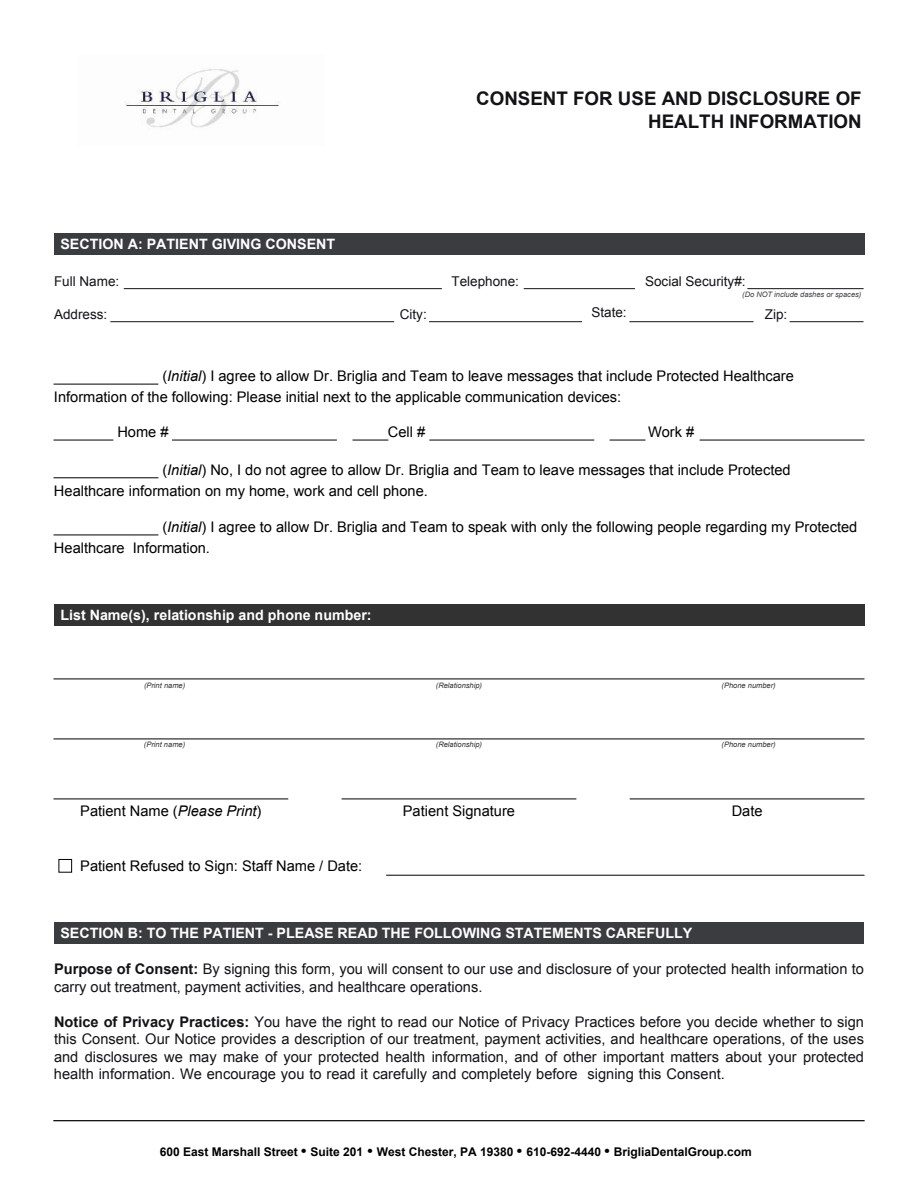
<style>
.page{position:relative;width:918px;height:1188px;background:#fff}
.page>*{position:absolute;margin:0;border:0;box-sizing:border-box;transform-origin:0 0}
.t1{font:700 18.75px/22.5px "Arial";color:#131215;text-align:right}
.t2{font:14.7px/17.5px "Arial";color:#131215}
.t3{font:14.7px/21.1px "Arial";color:#010101}
.t4{font:700 14.25px "Arial";color:#fff}
.t5{font:13.5px "Arial";color:#131215}
.t6{font:700 12px "Arial";color:#010101}
.t7{font:italic 7.5px "Arial";color:#323232}
.t8{font:italic 7.5px "Arial";color:#3b3c3f}
.s1{font-style:italic}
.s2{font-weight:700}
.s3{font-size:15px}
</style>
<div class="page">
<hr style="left:54px;top:1120px;width:810px;height:1px;background:#131215">
<hr style="left:124px;top:288px;width:318px;height:1px;background:#131215">
<hr style="left:524px;top:288px;width:111px;height:1px;background:#131215">
<hr style="left:747px;top:288px;width:117px;height:1px;background:#131215">
<hr style="left:110px;top:321px;width:284px;height:1px;background:#131215">
<hr style="left:429px;top:321px;width:153px;height:1px;background:#131215">
<hr style="left:629px;top:321px;width:125px;height:1px;background:#131215">
<hr style="left:790px;top:321px;width:74px;height:1px;background:#131215">
<div style="left:54px;top:233px;width:810px;height:22px;background:#3b3c3f"></div>
<hr style="left:54px;top:384px;width:104px;height:1px;background:#010101">
<hr style="left:54px;top:440px;width:59px;height:1px;background:#010101">
<hr style="left:173px;top:440px;width:163px;height:1px;background:#010101">
<hr style="left:430px;top:440px;width:164px;height:1px;background:#010101">
<hr style="left:700px;top:440px;width:164px;height:1px;background:#010101">
<hr style="left:353px;top:440px;width:35px;height:1px;background:#010101">
<hr style="left:610px;top:440px;width:35px;height:1px;background:#010101">
<hr style="left:54px;top:679px;width:810px;height:1px;background:#010101">
<hr style="left:54px;top:739px;width:810px;height:1px;background:#010101">
<hr style="left:387px;top:875px;width:477px;height:1px;background:#010101">
<hr style="left:54px;top:477px;width:104px;height:1px;background:#010101">
<hr style="left:54px;top:535px;width:104px;height:1px;background:#010101">
<hr style="left:54px;top:799px;width:234px;height:1px;background:#010101">
<hr style="left:342px;top:799px;width:234px;height:1px;background:#010101">
<hr style="left:630px;top:799px;width:234px;height:1px;background:#010101">
<div style="left:54px;top:604px;width:810px;height:22px;background:#323232"></div>
<div style="left:59px;top:859px;width:13px;height:14px;border:1px solid #010203"></div>
<div style="left:54px;top:922px;width:810px;height:22px;background:#3b3c3f"></div>
<img style="left:124px;top:69px;width:155px;height:59px">
<p class="t4" style="left:60px;top:239px;width:276px">SECTION A: PATIENT GIVING CONSENT</p>
<p class="t1" style="left:476px;top:89px;width:387px">CONSENT FOR USE AND DISCLOSURE OF<br>HEALTH INFORMATION</p>
<p class="t5" style="left:54px;top:276px;width:67px">Full Name:</p>
<p class="t5" style="left:451px;top:276px;width:69px">Telephone:</p>
<p class="t5" style="left:645px;top:276px;width:102px">Social Security#:</p>
<p class="t5" style="left:54px;top:309px;width:55px">Address:</p>
<p class="t5" style="left:400px;top:309px;width:28px">City:</p>
<p class="t5" style="left:591px;top:308px;width:37px">State:</p>
<p class="t5" style="left:765px;top:309px;width:24px">Zip:</p>
<p class="t8" style="left:742px;top:291px;width:121px">(Do NOT include dashes or spaces)</p>
<p class="t3" style="left:54px;top:367px;width:741px;text-indent:108px">(<span class="s1">Initial</span>) I agree to allow Dr. Briglia and Team to leave messages that include Protected Healthcare<br>Information of the following: Please initial next to the applicable communication devices:</p>
<p class="t3" style="left:117px;top:423px;width:53px">Home #</p>
<p class="t3" style="left:388px;top:423px;width:39px">Cell #</p>
<p class="t3" style="left:648px;top:423px;width:48px">Work #</p>
<p class="t3" style="left:54px;top:460px;width:738px;text-indent:108px">(<span class="s1">Initial</span>) No, I do not agree to allow Dr. Briglia and Team to leave messages that include Protected<br>Healthcare information on my home, work and cell phone.</p>
<p class="t3" style="left:54px;top:518px;width:805px;text-indent:108px">(<span class="s1">Initial</span>) I agree to allow Dr. Briglia and Team to speak with only the following people regarding my Protected<br>Healthcare Information.</p>
<p class="t4" style="left:60px;top:609px;width:313px">List Name(s), relationship and phone number:</p>
<p class="t7" style="left:144px;top:683px;width:43px">(Print name)</p>
<p class="t7" style="left:436px;top:683px;width:48px">(Relationship)</p>
<p class="t7" style="left:722px;top:683px;width:56px">(Phone number)</p>
<p class="t7" style="left:144px;top:742px;width:43px">(Print name)</p>
<p class="t7" style="left:436px;top:742px;width:48px">(Relationship)</p>
<p class="t7" style="left:722px;top:742px;width:56px">(Phone number)</p>
<p class="t3" style="left:80px;top:802px;width:183px">Patient Name (<span class="s1">Please Print</span>)</p>
<p class="t3" style="left:403px;top:802px;width:114px">Patient Signature</p>
<p class="t3" style="left:732px;top:802px;width:32px">Date</p>
<p class="t3" style="left:80px;top:857px;width:284px">Patient Refused to Sign: Staff Name / Date:</p>
<p class="t4" style="left:60px;top:928px;width:633px">SECTION B: TO THE PATIENT - PLEASE READ THE FOLLOWING STATEMENTS CAREFULLY</p>
<p class="t2" style="left:54px;top:961px;width:812px"><span class="s2">Purpose of Consent:</span> By signing this form, you will consent to our use and disclosure of your protected health information to carry out treatment, payment activities, and healthcare operations.</p>
<p class="t2" style="left:54px;top:1014px;width:812px;text-align:justify"><span class="s2">Notice of Privacy Practices:</span> You have the right to read our Notice of Privacy Practices before you decide whether to sign this Consent. Our Notice provides a description of our treatment, payment activities, and healthcare operations, of the uses and disclosures we may make of your protected health information, and of other important matters about your protected health information. We encourage you to read it carefully and completely before signing this Consent.</p>
<p class="t6" style="left:160px;top:1147px;width:594px">600 East Marshall Street <span class="s3">•</span> Suite 201 <span class="s3">•</span> West Chester, PA 19380 <span class="s3">•</span> 610-692-4440 <span class="s3">•</span> BrigliaDentalGroup.com</p>
</div>
